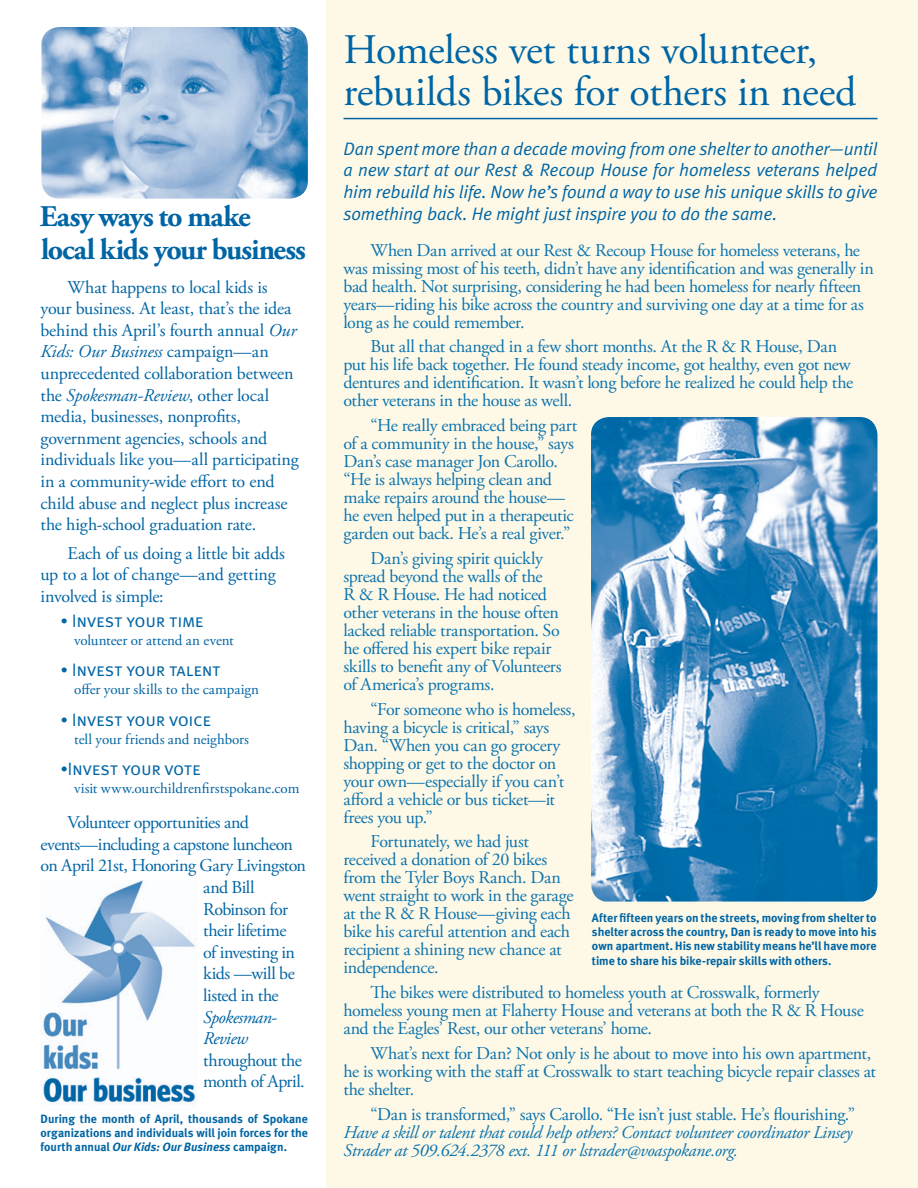
<style>
.page{position:relative;width:918px;height:1188px;background:#fff}
.page>*{position:absolute;margin:0;border:0;box-sizing:border-box;transform-origin:0 0}
.t1{font:42px/42px "Adobe Garamond Pro";letter-spacing:-.01em;color:#0065a4}
.t2{font:700 30px/33px "Adobe Garamond Pro";letter-spacing:-.03em;color:#0065a4}
.t3{font:18px/18px "Adobe Garamond Pro";letter-spacing:-.02em;color:#0b73ae}
.t4{font:18px/21.6px "Adobe Garamond Pro";letter-spacing:-.02em;color:#0065a4}
.t5{font:italic 18px/21.6px "Meta Normal";letter-spacing:-.015em;color:#0065a4;text-align:justify}
.t6{font:italic 18px/18px "Adobe Garamond Pro";letter-spacing:-.02em;color:#0b73ae}
.t7{font:18px "Meta Normal LF Caps";letter-spacing:-.02em;color:#0065a4}
.t8{font:italic 18px "Adobe Garamond Pro";letter-spacing:-.03em;color:#0065a4}
.t9{font:18px "Adobe Garamond Pro";letter-spacing:-.04em;color:#0065a4}
.t10{font:18px "Adobe Garamond Pro";letter-spacing:-.045em;color:#0065a4}
.t11{font:15px "Adobe Garamond Pro";letter-spacing:-.005em;color:#0065a4}
.t12{font:12px/14.4px "Meta Bold LF";color:#0065a4;text-align:justify}
.s1{font-style:italic}
.s2{font-family:"Adobe Garamond Pro"}
.s3{font-style:normal}
</style>
<div class="page">
<div style="left:327px;top:0;width:591px;height:1188px;background:#fef9e7"></div>
<img style="left:41px;top:27px;width:267px;height:172px">
<img style="left:40px;top:880px;width:157px;height:225px">
<img style="left:591px;top:417px;width:287px;height:485px">
<hr style="left:344px;top:118px;width:534px;height:1px;background:#0065a4">
<p class="t2" style="left:40px;top:201px;width:268px">Easy ways to make local kids your business</p>
<p class="t4" style="left:40px;top:277px;width:260px;text-indent:27px">What happens to local kids is your business. At least, that’s the idea behind this April’s fourth annual <span class="s1">Our Kids: Our Business</span> campaign—an unprecedented collaboration between the <span class="s1">Spokesman-Review</span>, other local media, businesses, nonprofits, government agencies, schools and individuals like you—all participating in a community-wide effort to end child abuse and neglect plus increase the high-school graduation rate.</p>
<p class="t4" style="left:40px;top:543px;width:246px;text-indent:27px">Each of us doing a little bit adds up to a lot of change—and getting involved is simple:</p>
<p class="t7" style="left:61px;top:610px;width:144px"><span class="s2">•</span> Invest your time</p>
<p class="t11" style="left:74px;top:631px;width:161px">volunteer or attend an event</p>
<p class="t7" style="left:61px;top:659px;width:161px"><span class="s2">•</span> Invest your talent</p>
<p class="t11" style="left:74px;top:680px;width:186px">offer your skills to the campaign</p>
<p class="t7" style="left:61px;top:709px;width:152px"><span class="s2">•</span> Invest your voice</p>
<p class="t11" style="left:74px;top:730px;width:176px">tell your friends and neighbors</p>
<p class="t7" style="left:61px;top:758px;width:141px"><span class="s2">•</span>Invest your vote</p>
<p class="t11" style="left:74px;top:779px;width:227px">visit www.ourchildrenfirstspokane.com</p>
<p class="t4" style="left:68px;top:812px;width:183px">Volunteer opportunities and</p>
<p class="t4" style="left:40px;top:834px;width:254px">events—including a capstone luncheon</p>
<p class="t4" style="left:40px;top:856px;width:267px">on April 21st, Honoring Gary Livingston</p>
<p class="t4" style="left:203px;top:877px;width:53px">and Bill</p>
<p class="t4" style="left:203px;top:899px;width:86px">Robinson for</p>
<p class="t4" style="left:203px;top:920px;width:85px">their lifetime</p>
<p class="t4" style="left:203px;top:942px;width:93px">of investing in</p>
<p class="t4" style="left:203px;top:964px;width:93px">kids —will be</p>
<p class="t4" style="left:203px;top:985px;width:77px">listed in the</p>
<p class="t8" style="left:203px;top:1006px;width:75px">Spokesman-</p>
<p class="t8" style="left:203px;top:1028px;width:46px">Review</p>
<p class="t9" style="left:203px;top:1049px;width:100px">throughout the</p>
<p class="t10" style="left:203px;top:1071px;width:103px">month of April.</p>
<p class="t12" style="left:40px;top:1111px;width:269px">During the month of April, thousands of Spokane organizations and individuals will join forces for the fourth annual <span class="s1">Our Kids: Our Business</span> campaign.</p>
<p class="t1" style="left:344px;top:30px;width:515px">Homeless vet turns volunteer, rebuilds bikes for others in need</p>
<p class="t5" style="left:344px;top:137px;width:536px">Dan spent more than a decade moving from one shelter to another—until a new start at our Rest &amp; Recoup House for homeless veterans helped him rebuild his life. Now he’s found a way to use his unique skills to give something back. He might just inspire you to do the same.</p>
<p class="t3" style="left:344px;top:242px;width:532px;text-indent:27px">When Dan arrived at our Rest &amp; Recoup House for homeless veterans, he was missing most of his teeth, didn’t have any identification and was generally in bad health. Not surprising, considering he had been homeless for nearly fifteen years—riding his bike across the country and surviving one day at a time for as long as he could remember.</p>
<p class="t3" style="left:344px;top:338px;width:511px;text-indent:27px">But all that changed in a few short months. At the R &amp; R House, Dan put his life back together. He found steady income, got healthy, even got new dentures and identification. It wasn’t long before he realized he could help the other veterans in the house as well.</p>
<p class="t3" style="left:344px;top:417px;width:235px;text-indent:27px">“He really embraced being part of a community in the house,” says<br>Dan’s case manager Jon Carollo. “He is always helping clean and make repairs around the house— he even helped put in a therapeutic garden out back. He’s a real giver.”</p>
<p class="t3" style="left:344px;top:550px;width:219px;text-indent:27px">Dan’s giving spirit quickly spread beyond the walls of the<br>R &amp; R House. He had noticed other veterans in the house often lacked reliable transportation. So he offered his expert bike repair skills to benefit any of Volunteers of America’s programs.</p>
<p class="t3" style="left:344px;top:701px;width:234px;text-indent:27px">“For someone who is homeless, having a bicycle is critical,” says<br>Dan. “When you can go grocery shopping or get to the doctor on your own—especially if you can’t afford a vehicle or bus ticket—it frees you up.”</p>
<p class="t3" style="left:344px;top:833px;width:231px;text-indent:27px">Fortunately, we had just received a donation of 20 bikes from the Tyler Boys Ranch. Dan went straight to work in the garage at the R &amp; R House—giving each bike his careful attention and each recipient a shining new chance at independence.</p>
<p class="t3" style="left:344px;top:984px;width:522px;text-indent:27px">The bikes were distributed to homeless youth at Crosswalk, formerly homeless young men at Flaherty House and veterans at both the R &amp; R House and the Eagles’ Rest, our other veterans’ home.</p>
<p class="t3" style="left:344px;top:1045px;width:534px;text-indent:27px">What’s next for Dan? Not only is he about to move into his own apartment, he is working with the staff at Crosswalk to start teaching bicycle repair classes at the shelter.</p>
<p class="t6" style="left:344px;top:1106px;width:513px;text-indent:27px"><span class="s3">“Dan is transformed,” says Carollo. “He isn’t just stable. He’s flourishing.”<br></span>Have a skill or talent that could help others? Contact volunteer coordinator Linsey<br>Strader at 509.624.2378 ext. 111 or lstrader@voaspokane.org.</p>
<p class="t12" style="left:592px;top:910px;width:286px">After fifteen years on the streets, moving from shelter to shelter across the country, Dan is ready to move into his own apartment. His new stability means he’ll have more time to share his bike-repair skills with others.</p>
</div>
